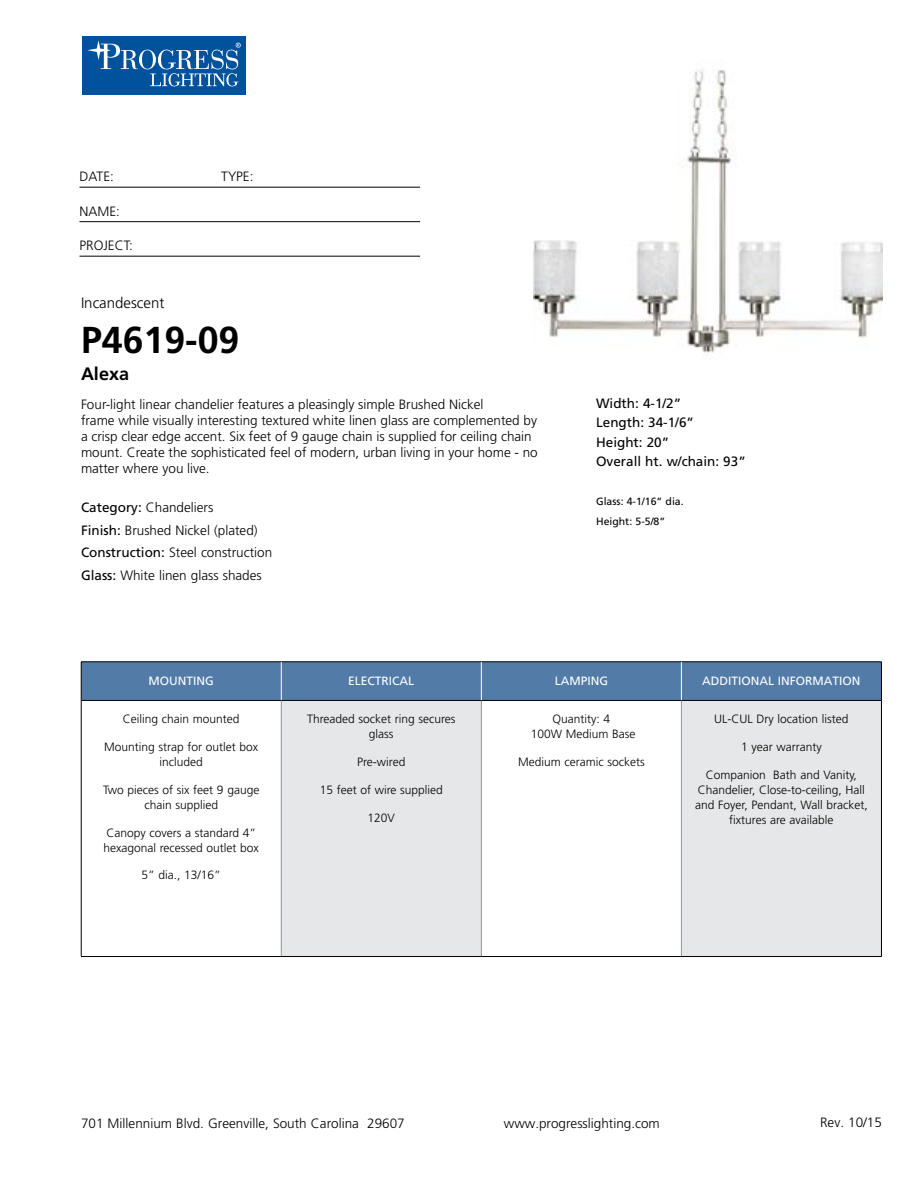
<style>
.page{position:relative;width:918px;height:1188px;background:#fff}
.page>*{position:absolute;margin:0;border:0;box-sizing:border-box;transform-origin:0 0}
.t1{font:700 37.5px "Frutiger";color:#000}
.t2{font:700 18px "Frutiger";color:#000}
.t3{font:300 15px "Frutiger";color:#000}
.t4{font:300 13.5px/16.2px "Frutiger";color:#000}
.t5{font:13.5px/19.5px "Frutiger";color:#000}
.t6{font:300 12px/15px "Frutiger";color:#000;text-align:center}
.t7{font:12px "Frutiger";color:#fff}
.t8{font:10.5px/19.5px "Frutiger";color:#000}
.s1{font-weight:400}
</style>
<div class="page">
<div style="left:82px;top:36px;width:164px;height:59px;background:#00529c"></div>
<svg style="left:139px;top:50px;width:17px;height:19px"></svg>
<div style="left:142px;top:50px;width:11px;height:19px;background:#00529c;border-radius:50%"></div>
<svg style="left:87px;top:40px;width:51px;height:29px"></svg>
<svg style="left:150px;top:43px;width:91px;height:43px"></svg>
<hr style="left:80px;top:187px;width:340px;height:1px;background:#000">
<hr style="left:80px;top:221px;width:340px;height:1px;background:#000">
<hr style="left:80px;top:256px;width:340px;height:1px;background:#000">
<div style="left:82px;top:663px;width:799px;height:37px;background:#527ba8"></div>
<div style="left:281px;top:700px;width:200px;height:257px;background:#e6e7e8"></div>
<div style="left:681px;top:700px;width:200px;height:257px;background:#e6e7e8"></div>
<hr style="left:281px;top:701px;width:1px;height:255px;background:#939598">
<hr style="left:481px;top:701px;width:1px;height:255px;background:#939598">
<hr style="left:681px;top:701px;width:1px;height:255px;background:#939598">
<hr style="left:81px;top:700px;width:200px;height:1px;background:#000">
<hr style="left:281px;top:700px;width:200px;height:1px;background:#000">
<hr style="left:481px;top:700px;width:200px;height:1px;background:#000">
<hr style="left:681px;top:700px;width:200px;height:1px;background:#000">
<hr style="left:81px;top:956px;width:200px;height:1px;background:#000">
<hr style="left:281px;top:956px;width:200px;height:1px;background:#000">
<hr style="left:481px;top:956px;width:200px;height:1px;background:#000">
<hr style="left:681px;top:956px;width:201px;height:1px;background:#000">
<hr style="left:81px;top:662px;width:200px;height:1px;background:#000">
<hr style="left:81px;top:662px;width:1px;height:38px;background:#000">
<hr style="left:281px;top:662px;width:200px;height:1px;background:#000">
<hr style="left:481px;top:662px;width:200px;height:1px;background:#000">
<hr style="left:681px;top:662px;width:201px;height:1px;background:#000">
<hr style="left:881px;top:662px;width:1px;height:38px;background:#000">
<hr style="left:81px;top:700px;width:1px;height:256px;background:#000">
<hr style="left:881px;top:700px;width:1px;height:256px;background:#000">
<hr style="left:281px;top:662px;width:1px;height:38px;background:#fff">
<hr style="left:681px;top:662px;width:1px;height:38px;background:#fff">
<hr style="left:481px;top:662px;width:1px;height:38px;background:#fff">
<img style="left:533px;top:70px;width:349px;height:287px">
<p class="t4" style="left:80px;top:169px;width:36px">DATE:</p>
<p class="t4" style="left:221px;top:169px;width:34px">TYPE:</p>
<p class="t4" style="left:80px;top:203px;width:42px">NAME:</p>
<p class="t4" style="left:80px;top:238px;width:55px">PROJECT:</p>
<p class="t3" style="left:81px;top:295px;width:85px">Incandescent</p>
<h1 class="t1" style="left:81px;top:318px;width:160px">P4619-09</h1>
<h2 class="t2" style="left:81px;top:364px;width:50px">Alexa</h2>
<p class="t4" style="left:81px;top:396px;width:458px">Four-light linear chandelier features a pleasingly simple Brushed Nickel<br>frame while visually interesting textured white linen glass are complemented by a crisp clear edge accent. Six feet of 9 gauge chain is supplied for ceiling chain mount. Create the sophisticated feel of modern, urban living in your home - no matter where you live.</p>
<p class="t4" style="left:81px;top:496px;width:193px;line-height:22.5px"><span class="s1">Category:</span> Chandeliers<br><span class="s1">Finish:</span> Brushed Nickel (plated)<br><span class="s1">Construction:</span> Steel construction<br><span class="s1">Glass:</span> White linen glass shades</p>
<p class="t5" style="left:596px;top:393px;width:151px">Width: 4-1/2”<br>Length: 34-1/6”<br>Height: 20”<br>Overall ht. w/chain: 93”</p>
<p class="t8" style="left:596px;top:492px;width:89px">Glass: 4-1/16” dia.<br>Height: 5-5/8”</p>
<p class="t7" style="left:149px;top:673px;width:67px">MOUNTING</p>
<p class="t7" style="left:348px;top:673px;width:68px">ELECTRICAL</p>
<p class="t7" style="left:555px;top:673px;width:55px">LAMPING</p>
<p class="t7" style="left:702px;top:673px;width:160px">ADDITIONAL INFORMATION</p>
<p class="t6" style="left:123px;top:712px;width:118px">Ceiling chain mounted</p>
<p class="t6" style="left:104px;top:739px;width:156px">Mounting strap for outlet box included</p>
<p class="t6" style="left:103px;top:782px;width:158px">Two pieces of six feet 9 gauge chain supplied</p>
<p class="t6" style="left:104px;top:825px;width:157px;text-align:left">Canopy covers a standard 4” hexagonal recessed outlet box</p>
<p class="t6" style="left:142px;top:868px;width:81px">5” dia., 13/16”</p>
<p class="t6" style="left:307px;top:712px;width:150px">Threaded socket ring secures glass</p>
<p class="t6" style="left:357px;top:754px;width:50px">Pre-wired</p>
<p class="t6" style="left:320px;top:782px;width:125px">15 feet of wire supplied</p>
<p class="t6" style="left:368px;top:810px;width:29px">120V</p>
<p class="t6" style="left:714px;top:712px;width:136px">UL-CUL Dry location listed</p>
<p class="t6" style="left:741px;top:740px;width:82px">1 year warranty</p>
<p class="t6" style="left:695px;top:767px;width:174px">Companion Bath and Vanity,<br>Chandelier, Close-to-ceiling, Hall and Foyer, Pendant, Wall bracket, fixtures are available</p>
<p class="t6" style="left:531px;top:712px;width:106px">Quantity: 4<br>100W Medium Base</p>
<p class="t6" style="left:518px;top:754px;width:128px">Medium ceramic sockets</p>
<p class="t4" style="left:81px;top:1115px;width:325px">701 Millennium Blvd. Greenville, South Carolina 29607</p>
<p class="t4" style="left:504px;top:1115px;width:158px">www.progresslighting.com</p>
<p class="t4" style="left:820px;top:1114px;width:63px">Rev. 10/15</p>
</div>
